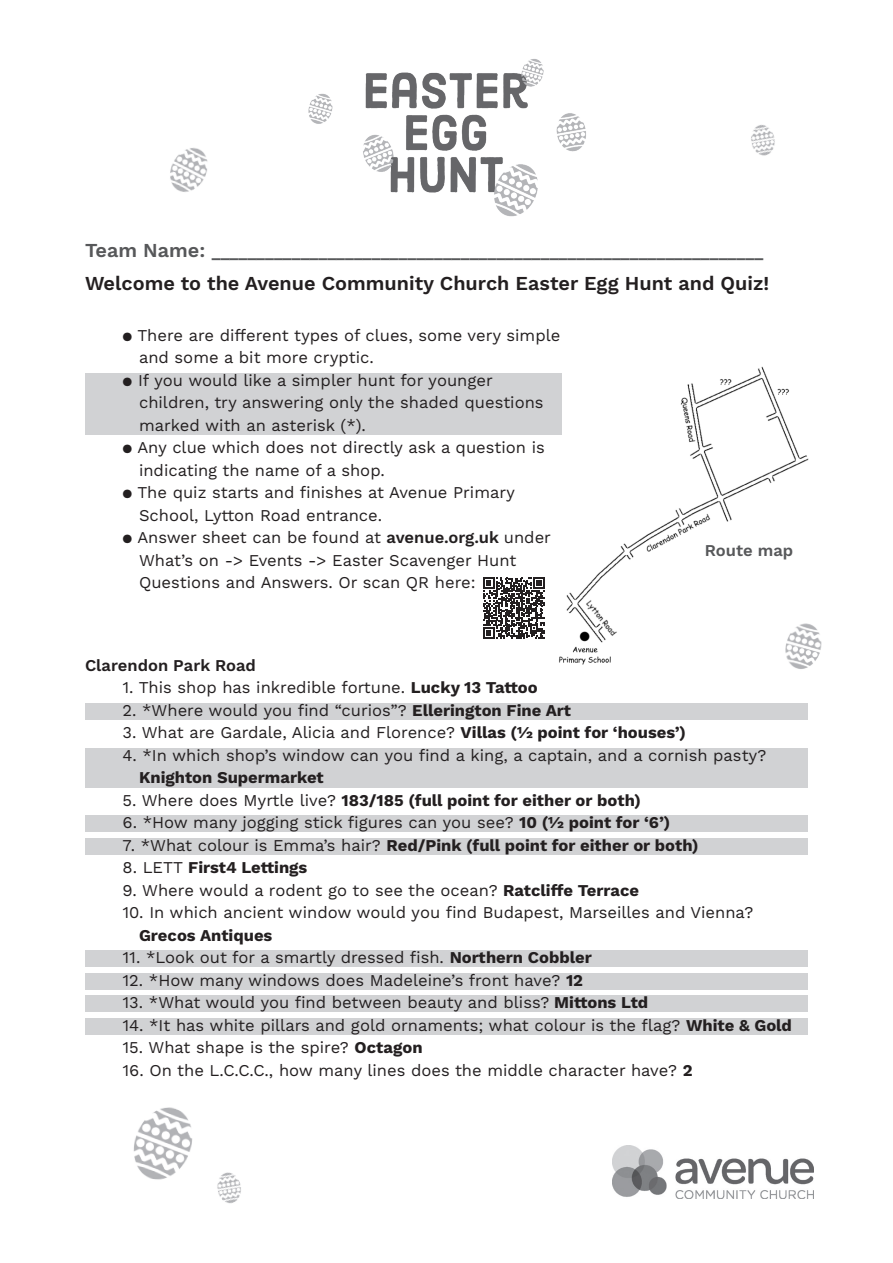
<style>
.page{position:relative;width:893px;height:1263px;background:#fff}
.page>*{position:absolute;margin:0;border:0;box-sizing:border-box;transform-origin:0 0}
.Paragraph_Style_1{font:600 19.8px "Work Sans";color:#231f20}
.Paragraph_Style_1-2{font:16.5px/22.5px "Work Sans";color:#231f20}
.Paragraph_Style_1-3{font:700 16.5px "Work Sans";color:#231f20}
.Paragraph_Style_1-4{font:600 16.5px "Work Sans";color:#57585a}
.Paragraph_Style_1-5{font:600 16.5px "Work Sans";color:#231f20}
.s1{font-size:19.8px}
.s2{font-weight:600}
.s3{font-weight:700}
.s4{font-weight:400}
</style>
<div class="page">
<img style="left:559px;top:366px;width:250px;height:299px">
<div style="left:85px;top:373px;width:476px;height:62px;background:#d1d2d4"></div>
<img style="left:612px;top:1145px;width:201px;height:54px">
<img style="left:308px;top:59px;width:278px;height:158px">
<div style="left:85px;top:703px;width:723px;height:16px;background:#d1d2d4"></div>
<div style="left:85px;top:748px;width:723px;height:39px;background:#d1d2d4"></div>
<div style="left:85px;top:815px;width:723px;height:17px;background:#d1d2d4"></div>
<div style="left:85px;top:838px;width:723px;height:16px;background:#d1d2d4"></div>
<div style="left:85px;top:950px;width:723px;height:17px;background:#d1d2d4"></div>
<div style="left:85px;top:973px;width:723px;height:16px;background:#d1d2d4"></div>
<div style="left:85px;top:995px;width:723px;height:17px;background:#d1d2d4"></div>
<div style="left:85px;top:1018px;width:723px;height:16px;background:#d1d2d4"></div>
<img style="left:751px;top:125px;width:24px;height:31px">
<img style="left:762px;top:585px;width:60px;height:84px">
<img style="left:133px;top:1107px;width:60px;height:73px">
<img style="left:188px;top:1141px;width:53px;height:63px">
<img style="left:170px;top:148px;width:38px;height:44px">
<svg style="left:483px;top:577px;width:62px;height:62px"></svg>
<p class="Paragraph_Style_1-4" style="left:85px;top:242px;width:680px"><span class="s1">Team Name:</span> ______________________________________________________________</p>
<p class="Paragraph_Style_1" style="left:85px;top:272px;width:686px">Welcome to the Avenue Community Church Easter Egg Hunt and Quiz!</p>
<p class="Paragraph_Style_1-2" style="left:139px;top:325px;width:423px;text-indent:-17px">● There are different types of clues, some very simple and some a bit more cryptic.</p>
<p class="Paragraph_Style_1-2" style="left:139px;top:370px;width:406px;text-indent:-17px">● If you would like a simpler hunt for younger children, try answering only the shaded questions marked with an asterisk (*).</p>
<p class="Paragraph_Style_1-2" style="left:139px;top:437px;width:407px;text-indent:-17px">● Any clue which does not directly ask a question is indicating the name of a shop.</p>
<p class="Paragraph_Style_1-2" style="left:139px;top:482px;width:377px;text-indent:-17px">● The quiz starts and finishes at Avenue Primary<br>School, Lytton Road entrance.</p>
<p class="Paragraph_Style_1-2" style="left:139px;top:527px;width:413px;text-indent:-17px">● Answer sheet can be found at <span class="s2">avenue.org.uk</span> under<br>What’s on -&gt; Events -&gt; Easter Scavenger Hunt<br>Questions and Answers. Or scan QR here:</p>
<p class="Paragraph_Style_1-4" style="left:705px;top:540px;width:90px">Route map</p>
<p class="Paragraph_Style_1-5" style="left:85px;top:655px;width:172px">Clarendon Park Road</p>
<p class="Paragraph_Style_1-2" style="left:123px;top:677px;width:417px">1. This shop has inkredible fortune. <span class="s3">Lucky 13 Tattoo</span></p>
<p class="Paragraph_Style_1-2" style="left:123px;top:699px;width:450px">2. *Where would you find “curios”? <span class="s3">Ellerington Fine Art</span></p>
<p class="Paragraph_Style_1-2" style="left:123px;top:722px;width:565px">3. What are Gardale, Alicia and Florence? <span class="s3">Villas (½ point for ‘houses’)</span></p>
<p class="Paragraph_Style_1-2" style="left:139px;top:744px;width:629px;text-indent:-16px">4. *In which shop’s window can you find a king, a captain, and a cornish pasty?<br><span class="s3">Knighton Supermarket</span></p>
<p class="Paragraph_Style_1-3" style="left:123px;top:790px;width:520px"><span class="s4">5. Where does Myrtle live?</span> 183/185 (full point for either or both)</p>
<p class="Paragraph_Style_1-2" style="left:123px;top:812px;width:549px">6. *How many jogging stick figures can you see? <span class="s3">10 (½ point for ‘6’)</span></p>
<p class="Paragraph_Style_1-3" style="left:123px;top:835px;width:578px"><span class="s4">7. *What colour is Emma’s hair?</span> Red/Pink (full point for either or both)</p>
<p class="Paragraph_Style_1-3" style="left:123px;top:858px;width:186px"><span class="s4">8. LETT</span> First4 Lettings</p>
<p class="Paragraph_Style_1-2" style="left:123px;top:879px;width:518px">9. Where would a rodent go to see the ocean? <span class="s3">Ratcliffe Terrace</span></p>
<p class="Paragraph_Style_1-2" style="left:139px;top:902px;width:616px;text-indent:-16px">10. In which ancient window would you find Budapest, Marseilles and Vienna?<br><span class="s3">Grecos Antiques</span></p>
<p class="Paragraph_Style_1-2" style="left:123px;top:947px;width:471px">11. *Look out for a smartly dressed fish. <span class="s3">Northern Cobbler</span></p>
<p class="Paragraph_Style_1-2" style="left:123px;top:969px;width:462px">12. *How many windows does Madeleine’s front have? <span class="s3">12</span></p>
<p class="Paragraph_Style_1-2" style="left:123px;top:992px;width:527px">13. *What would you find between beauty and bliss? <span class="s3">Mittons Ltd</span></p>
<p class="Paragraph_Style_1-2" style="left:123px;top:1014px;width:671px">14. *It has white pillars and gold ornaments; what colour is the flag? <span class="s3">White &amp; Gold</span></p>
<p class="Paragraph_Style_1-2" style="left:123px;top:1037px;width:301px">15. What shape is the spire? <span class="s3">Octagon</span></p>
<p class="Paragraph_Style_1-2" style="left:123px;top:1059px;width:571px">16. On the L.C.C.C., how many lines does the middle character have? <span class="s3">2</span></p>
</div>
